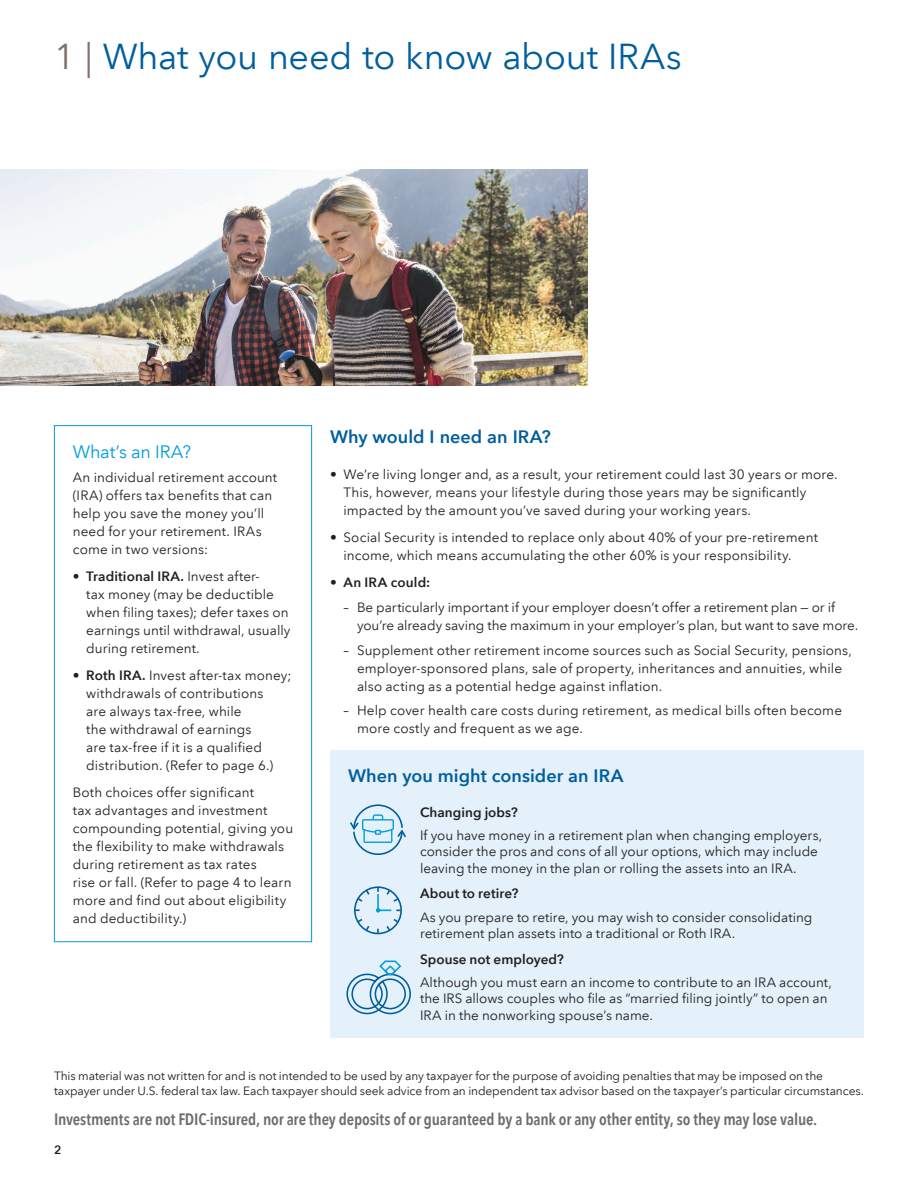
<style>
.page{position:relative;width:918px;height:1188px;background:#fff}
.page>*{position:absolute;margin:0;border:0;box-sizing:border-box;transform-origin:0 0}
.t1{font:36px "Avenir Next LT Com";letter-spacing:-.005em;color:#005e9e}
.t2{font:600 18px "Avenir Next LT Com";color:#005e9e}
.t3{font:18px "Avenir Next LT Com";letter-spacing:-.01em;color:#009cdc}
.t4{font:600 condensed 16.5px "Avenir Next LT Com";letter-spacing:-.01em;color:#6c6d70}
.t5{font:13.5px/18px "Avenir Next LT Com";letter-spacing:.005em;color:#231f20}
.t6{font:600 13.5px "Avenir Next LT Com";letter-spacing:.005em;color:#231f20}
.t7{font:12px/15px "Avenir Next LT Com";letter-spacing:-.01em;color:#231f20}
.t8{font:600 12px "Avenir Next LT Com";color:#231f20}
.s1{color:#7d726d}
.s2{font-weight:600}
.s3{font-weight:400}
</style>
<div class="page">
<img style="left:0;top:170px;width:587px;height:216px">
<div style="left:54px;top:425px;width:258px;height:517px;border:1px solid #009cdc"></div>
<div style="left:330px;top:751px;width:534px;height:287px;background:#e4f1fa"></div>
<svg style="left:350px;top:804px;width:56px;height:51px"></svg>
<svg style="left:346px;top:960px;width:65px;height:55px"></svg>
<div style="left:354px;top:886px;width:48px;height:48px;border:2px solid #005e9e;border-radius:50%"></div>
<svg style="left:355px;top:888px;width:46px;height:45px"></svg>
<h1 class="t1" style="left:54px;top:35px;width:629px"><span class="s1">1 |</span> What you need to know about IRAs</h1>
<h2 class="t3" style="left:73px;top:441px;width:120px">What’s an IRA?</h2>
<p class="t5" style="left:73px;top:469px;width:206px">An individual retirement account (IRA) offers tax benefits that can help you save the money you’ll need for your retirement. IRAs come in two versions:</p>
<p class="t5" style="left:86px;top:568px;width:206px;text-indent:-14px">• <span class="s2">Traditional IRA.</span> Invest after-<br>tax money (may be deductible when filing taxes); defer taxes on earnings until withdrawal, usually during retirement.</p>
<p class="t5" style="left:86px;top:667px;width:207px;text-indent:-14px">• <span class="s2">Roth IRA.</span> Invest after-tax money; withdrawals of contributions<br>are always tax-free, while<br>the withdrawal of earnings<br>are tax-free if it is a qualified distribution. (Refer to page 6.)</p>
<p class="t5" style="left:73px;top:784px;width:222px">Both choices offer significant<br>tax advantages and investment compounding potential, giving you the flexibility to make withdrawals during retirement as tax rates<br>rise or fall. (Refer to page 4 to learn more and find out about eligibility and deductibility.)</p>
<h2 class="t2" style="left:330px;top:426px;width:222px">Why would I need an IRA?</h2>
<p class="t5" style="left:344px;top:466px;width:496px;text-indent:-14px">• We’re living longer and, as a result, your retirement could last 30 years or more.<br>This, however, means your lifestyle during those years may be significantly impacted by the amount you’ve saved during your working years.</p>
<p class="t5" style="left:344px;top:529px;width:476px;text-indent:-14px">• Social Security is intended to replace only about 40% of your pre-retirement income, which means accumulating the other 60% is your responsibility.</p>
<p class="t6" style="left:330px;top:574px;width:102px"><span class="s3">•</span> An IRA could:</p>
<p class="t5" style="left:357px;top:598px;width:503px;text-indent:-14px">– Be particularly important if your employer doesn’t offer a retirement plan — or if you’re already saving the maximum in your employer’s plan, but want to save more.</p>
<p class="t5" style="left:357px;top:641px;width:497px;text-indent:-14px">– Supplement other retirement income sources such as Social Security, pensions, employer-sponsored plans, sale of property, inheritances and annuities, while also acting as a potential hedge against inflation.</p>
<p class="t5" style="left:357px;top:702px;width:487px;text-indent:-14px">– Help cover health care costs during retirement, as medical bills often become more costly and frequent as we age.</p>
<h2 class="t2" style="left:348px;top:765px;width:277px">When you might consider an IRA</h2>
<p class="t6" style="left:420px;top:804px;width:99px">Changing jobs?</p>
<p class="t5" style="left:420px;top:827px;width:404px;line-height:16.5px">If you have money in a retirement plan when changing employers, consider the pros and cons of all your options, which may include leaving the money in the plan or rolling the assets into an IRA.</p>
<p class="t6" style="left:420px;top:886px;width:100px">About to retire?</p>
<p class="t5" style="left:420px;top:909px;width:394px;line-height:16.5px">As you prepare to retire, you may wish to consider consolidating retirement plan assets into a traditional or Roth IRA.</p>
<p class="t6" style="left:420px;top:951px;width:145px">Spouse not employed?</p>
<p class="t5" style="left:420px;top:974px;width:413px;line-height:16.5px">Although you must earn an income to contribute to an IRA account, the IRS allows couples who file as “married filing jointly” to open an<br>IRA in the nonworking spouse’s name.</p>
<p class="t7" style="left:54px;top:1068px;width:811px">This material was not written for and is not intended to be used by any taxpayer for the purpose of avoiding penalties that may be imposed on the taxpayer under U.S. federal tax law. Each taxpayer should seek advice from an independent tax advisor based on the taxpayer’s particular circumstances.</p>
<p class="t4" style="left:54px;top:1109px;width:765px">Investments are not FDIC-insured, nor are they deposits of or guaranteed by a bank or any other entity, so they may lose value.</p>
<p class="t8" style="left:54px;top:1142px;width:9px">2</p>
</div>
